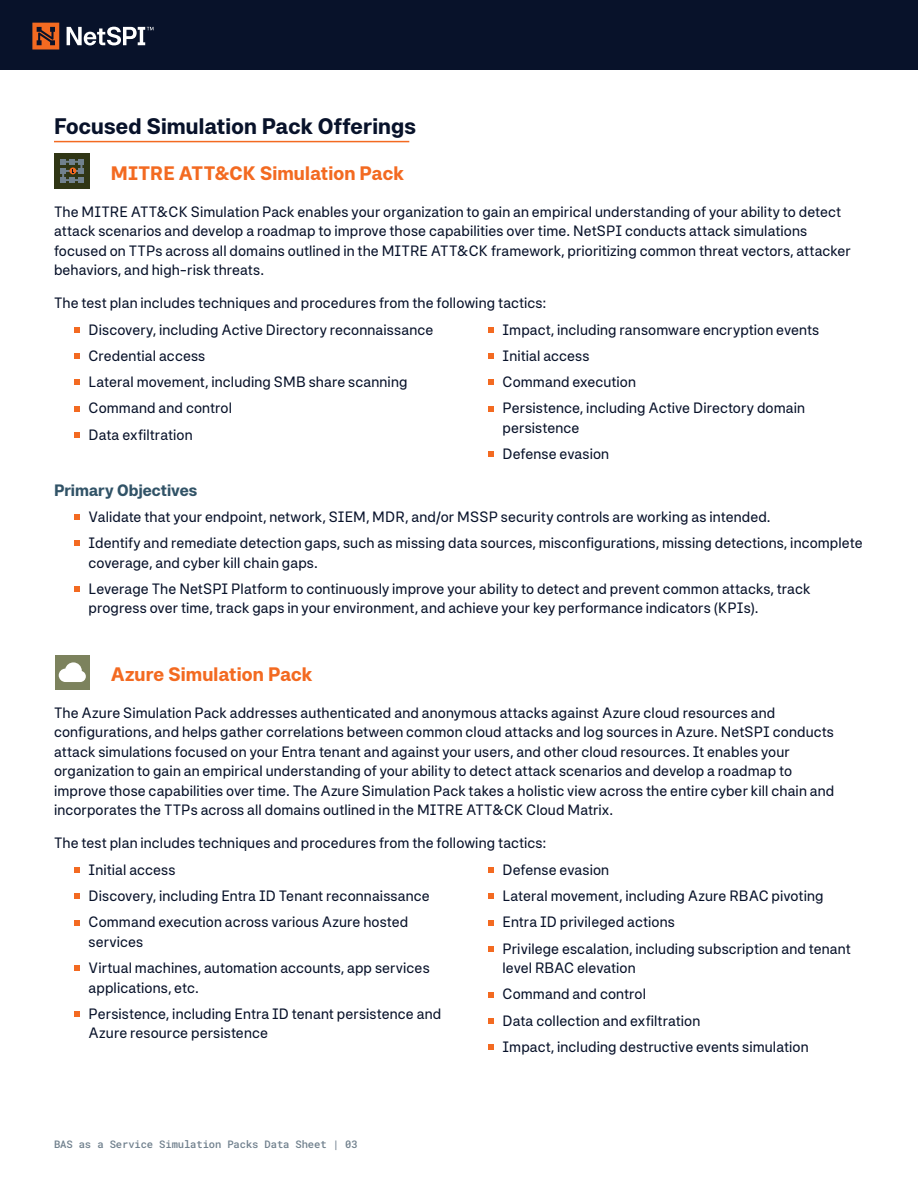
<style>
.page{position:relative;width:918px;height:1188px;background:#fff}
.page>*{position:absolute;margin:0;border:0;box-sizing:border-box;transform-origin:0 0}
.t1{font:700 22.5px "Systemia";letter-spacing:.005em;color:#08122a}
.t2{font:700 19.5px "Systemia";letter-spacing:.005em;color:#f36a21}
.t3{font:700 16.5px "Systemia";color:#315367}
.t4{font:15px/26.2px "Systemia";letter-spacing:.005em;color:#08122a}
.t5{font:10.5px "Roboto Mono";letter-spacing:-.01em;color:#71818e}
</style>
<div class="page">
<div style="left:0;top:0;width:918px;height:69px;background:#08122a"></div>
<svg style="left:67px;top:27px;width:86px;height:18px"></svg>
<svg style="left:32px;top:23px;width:27px;height:27px"></svg>
<hr style="left:54px;top:141px;width:355px;height:1px;background:#f36a21">
<svg style="left:74px;top:327px;width:6px;height:5px"></svg>
<svg style="left:74px;top:353px;width:6px;height:6px"></svg>
<svg style="left:74px;top:380px;width:6px;height:5px"></svg>
<svg style="left:74px;top:406px;width:6px;height:5px"></svg>
<svg style="left:74px;top:432px;width:6px;height:5px"></svg>
<svg style="left:488px;top:327px;width:6px;height:5px"></svg>
<svg style="left:488px;top:353px;width:6px;height:6px"></svg>
<svg style="left:488px;top:380px;width:6px;height:5px"></svg>
<svg style="left:488px;top:406px;width:6px;height:5px"></svg>
<svg style="left:488px;top:452px;width:6px;height:5px"></svg>
<svg style="left:74px;top:514px;width:6px;height:6px"></svg>
<svg style="left:74px;top:541px;width:6px;height:5px"></svg>
<svg style="left:74px;top:586px;width:6px;height:6px"></svg>
<div style="left:55px;top:153px;width:35px;height:35px;background:#303615"></div>
<svg style="left:61px;top:159px;width:23px;height:24px"></svg>
<svg style="left:74px;top:867px;width:6px;height:6px"></svg>
<svg style="left:74px;top:894px;width:6px;height:5px"></svg>
<svg style="left:74px;top:920px;width:6px;height:5px"></svg>
<svg style="left:74px;top:966px;width:6px;height:5px"></svg>
<svg style="left:74px;top:1011px;width:6px;height:6px"></svg>
<svg style="left:488px;top:867px;width:6px;height:6px"></svg>
<svg style="left:488px;top:894px;width:6px;height:5px"></svg>
<svg style="left:488px;top:920px;width:6px;height:5px"></svg>
<svg style="left:488px;top:946px;width:6px;height:5px"></svg>
<svg style="left:488px;top:992px;width:6px;height:5px"></svg>
<svg style="left:488px;top:1018px;width:6px;height:5px"></svg>
<svg style="left:488px;top:1044px;width:6px;height:6px"></svg>
<div style="left:55px;top:655px;width:35px;height:35px;background:#7c825d"></div>
<svg style="left:59px;top:662px;width:27px;height:20px"></svg>
<h1 class="t1" style="left:54px;top:111px;width:364px">Focused Simulation Pack Offerings</h1>
<h2 class="t2" style="left:111px;top:160px;width:295px">MITRE ATT&amp;CK Simulation Pack</h2>
<p class="t4" style="left:54px;top:201px;width:798px;line-height:19.5px">The MITRE ATT&amp;CK Simulation Pack enables your organization to gain an empirical understanding of your ability to detect attack scenarios and develop a roadmap to improve those capabilities over time. NetSPI conducts attack simulations focused on TTPs across all domains outlined in the MITRE ATT&amp;CK framework, prioritizing common threat vectors, attacker behaviors, and high-risk threats.</p>
<p class="t4" style="left:89px;top:289px;width:459px;text-indent:-35px">The test plan includes techniques and procedures from the following tactics:<br>Discovery, including Active Directory reconnaissance<br>Credential access<br>Lateral movement, including SMB share scanning<br>Command and control<br>Data exfiltration</p>
<p class="t4" style="left:503px;top:316px;width:318px">Impact, including ransomware encryption events Initial access<br>Command execution<br>Persistence, including Active Directory domain</p>
<p class="t4" style="left:503px;top:414px;width:108px">persistence<br>Defense evasion</p>
<p class="t3" style="left:54px;top:479px;width:145px">Primary Objectives</p>
<p class="t4" style="left:89px;top:503px;width:776px">Validate that your endpoint, network, SIEM, MDR, and/or MSSP security controls are working as intended.<br>Identify and remediate detection gaps, such as missing data sources, misconfigurations, missing detections, incomplete</p>
<p class="t4" style="left:89px;top:549px;width:723px">coverage, and cyber kill chain gaps.<br>Leverage The NetSPI Platform to continuously improve your ability to detect and prevent common attacks, track</p>
<p class="t4" style="left:89px;top:595px;width:672px">progress over time, track gaps in your environment, and achieve your key performance indicators (KPIs).</p>
<h2 class="t2" style="left:111px;top:662px;width:203px">Azure Simulation Pack</h2>
<p class="t4" style="left:54px;top:702px;width:782px;line-height:19.5px">The Azure Simulation Pack addresses authenticated and anonymous attacks against Azure cloud resources and configurations, and helps gather correlations between common cloud attacks and log sources in Azure. NetSPI conducts attack simulations focused on your Entra tenant and against your users, and other cloud resources. It enables your organization to gain an empirical understanding of your ability to detect attack scenarios and develop a roadmap to improve those capabilities over time. The Azure Simulation Pack takes a holistic view across the entire cyber kill chain and incorporates the TTPs across all domains outlined in the MITRE ATT&amp;CK Cloud Matrix.</p>
<p class="t4" style="left:89px;top:830px;width:459px;text-indent:-35px">The test plan includes techniques and procedures from the following tactics:<br>Initial access<br>Discovery, including Entra ID Tenant reconnaissance<br>Command execution across various Azure hosted</p>
<p class="t4" style="left:89px;top:928px;width:343px">services<br>Virtual machines, automation accounts, app services</p>
<p class="t4" style="left:89px;top:974px;width:354px">applications, etc.<br>Persistence, including Entra ID tenant persistence and</p>
<p class="t4" style="left:89px;top:1020px;width:181px">Azure resource persistence</p>
<p class="t4" style="left:503px;top:856px;width:350px">Defense evasion<br>Lateral movement, including Azure RBAC pivoting Entra ID privileged actions<br>Privilege escalation, including subscription and tenant</p>
<p class="t4" style="left:503px;top:954px;width:307px">level RBAC elevation<br>Command and control<br>Data collection and exfiltration<br>Impact, including destructive events simulation</p>
<p class="t5" style="left:54px;top:1137px;width:305px">BAS as a Service Simulation Packs Data Sheet | 03</p>
</div>
